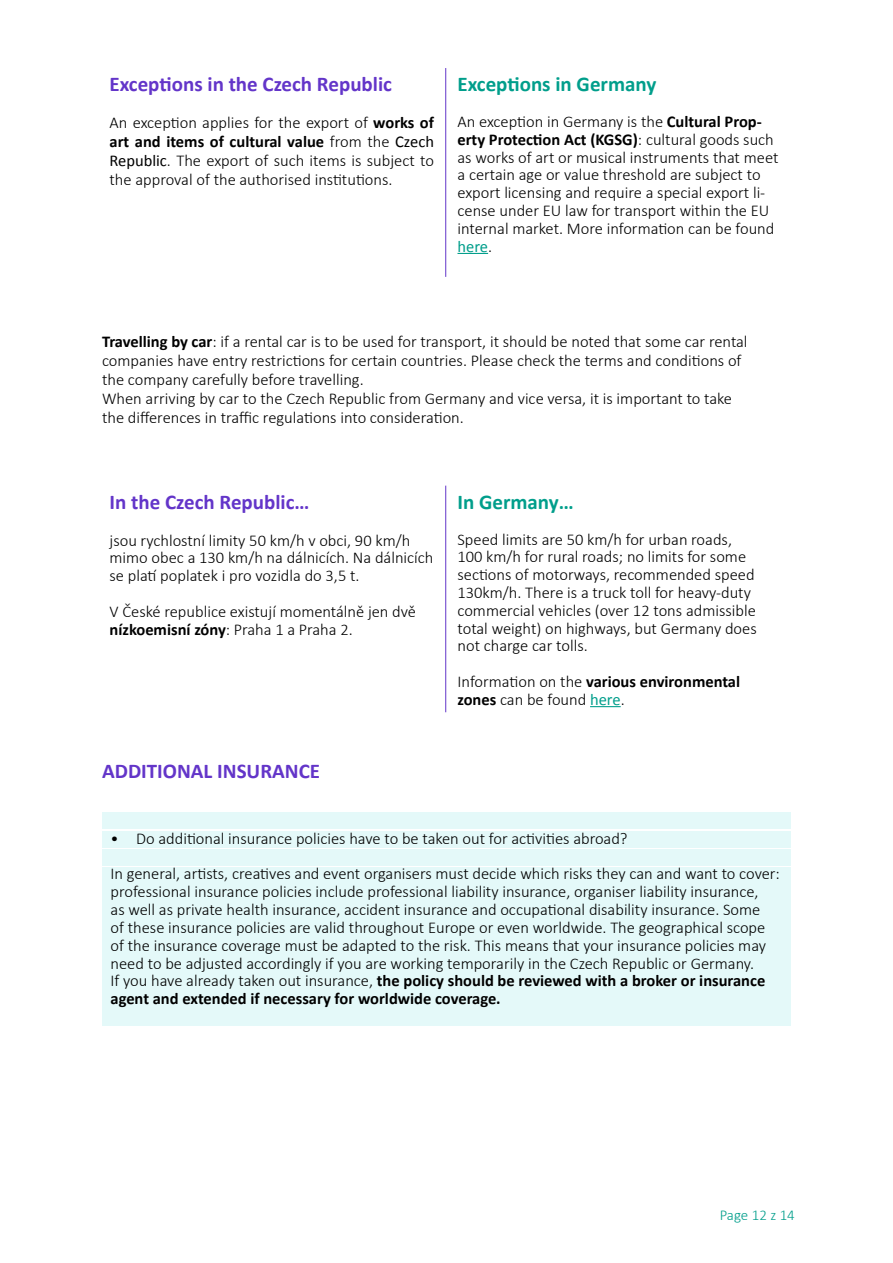
<style>
.page{position:relative;width:893px;height:1263px;background:#fff}
.page>*{position:absolute;margin:0;border:0;box-sizing:border-box;transform-origin:0 0}
.Heading_1{font:700 21px "Calibri";color:#6335c9}
.t1{font:700 21px "Calibri";color:#009e8b}
.t2{font:300 16.5px/17.9px "Calibri";color:#000}
.t3{font:300 15px "Calibri";color:#009e8b}
.s1{font-weight:700}
.s2{font-weight:400}
.s3{font-weight:400;color:#009e8b}
</style>
<div class="page">
<div style="left:102px;top:812px;width:689px;height:17px;background:#e4f9f9"></div>
<div style="left:102px;top:831px;width:689px;height:17px;background:#e4f9f9"></div>
<div style="left:102px;top:849px;width:689px;height:17px;background:#e4f9f9"></div>
<div style="left:102px;top:867px;width:689px;height:141px;background:#e4f9f9"></div>
<div style="left:102px;top:1009px;width:689px;height:17px;background:#e4f9f9"></div>
<hr style="left:445px;top:68px;width:1px;height:209px;background:#6335c9">
<hr style="left:457px;top:253px;width:31px;height:1px;background:#009e8b">
<hr style="left:445px;top:486px;width:1px;height:226px;background:#6335c9">
<hr style="left:590px;top:706px;width:31px;height:1px;background:#009e8b">
<p class="Heading_1" style="left:110px;top:69px;width:284px">Exceptions in the Czech Republic</p>
<p class="t2" style="left:110px;top:113px;width:326px;line-height:19px;text-align:justify">An exception applies for the export of <span class="s1">works of art and items of cultural value</span> from the <span class="s2">Czech Republic</span>. The export of such items is subject to the approval of the authorised institutions.</p>
<p class="t1" style="left:457px;top:69px;width:200px">Exceptions in Germany</p>
<p class="t2" style="left:457px;top:112px;width:322px">An exception in Germany is the <span class="s1">Cultural Prop&shy;erty Protection Act (KGSG)</span>: cultural goods such as works of art or musical instruments that meet a certain age or value threshold are subject to export licensing and require a special export li&shy;cense under EU law for transport within the EU internal market. More information can be found <span class="s3">here</span>.</p>
<p class="t2" style="left:102px;top:332px;width:647px;line-height:18.9px"><span class="s1">Travelling by car</span>: if a rental car is to be used for transport, it should be noted that some car rental companies have entry restrictions for certain countries. Please check the terms and conditions of the company carefully before travelling.</p>
<p class="t2" style="left:102px;top:389px;width:631px;line-height:19px">When arriving by car to the Czech Republic from Germany and vice versa, it is important to take the differences in traffic regulations into consideration.</p>
<p class="Heading_1" style="left:110px;top:487px;width:201px">In the Czech Republic…</p>
<p class="t2" style="left:110px;top:531px;width:325px">jsou rychlostní limity 50 km/h v obci, 90 km/h mimo obec a 130 km/h na dálnicích. Na dálnicích se platí poplatek i pro vozidla do 3,5 t.</p>
<p class="t2" style="left:110px;top:602px;width:308px">V České republice existují momentálně jen dvě <span class="s1">nízkoemisní zóny</span>: Praha 1 a Praha 2.</p>
<p class="Heading_1" style="left:102px;top:756px;width:220px">ADDITIONAL INSURANCE</p>
<p class="t1" style="left:457px;top:487px;width:118px">In Germany…</p>
<p class="t2" style="left:457px;top:530px;width:301px">Speed limits are 50 km/h for urban roads, 100 km/h for rural roads; no limits for some sections of motorways, recommended speed 130km/h. There is a truck toll for heavy-duty commercial vehicles (over 12 tons admissible total weight) on highways, but Germany does not charge car tolls.</p>
<p class="t2" style="left:457px;top:672px;width:284px">Information on the <span class="s1">various environmental zones</span> can be found <span class="s3">here</span>.</p>
<p class="t2" style="left:111px;top:829px;width:519px">• Do additional insurance policies have to be taken out for activities abroad?</p>
<p class="t2" style="left:111px;top:865px;width:671px">In general, artists, creatives and event organisers must decide which risks they can and want to cover: professional insurance policies include professional liability insurance, organiser liability insurance,<br>as well as private health insurance, accident insurance and occupational disability insurance. Some<br>of these insurance policies are valid throughout Europe or even worldwide. The geographical scope of the insurance coverage must be adapted to the risk. This means that your insurance policies may need to be adjusted accordingly if you are working temporarily in the Czech Republic or Germany.<br>If you have already taken out insurance, <span class="s1">the policy should be reviewed with a broker or insurance agent and extended if necessary for worldwide coverage.</span></p>
<p class="t3" style="left:720px;top:1206px;width:77px">Page 12 z 14</p>
</div>
